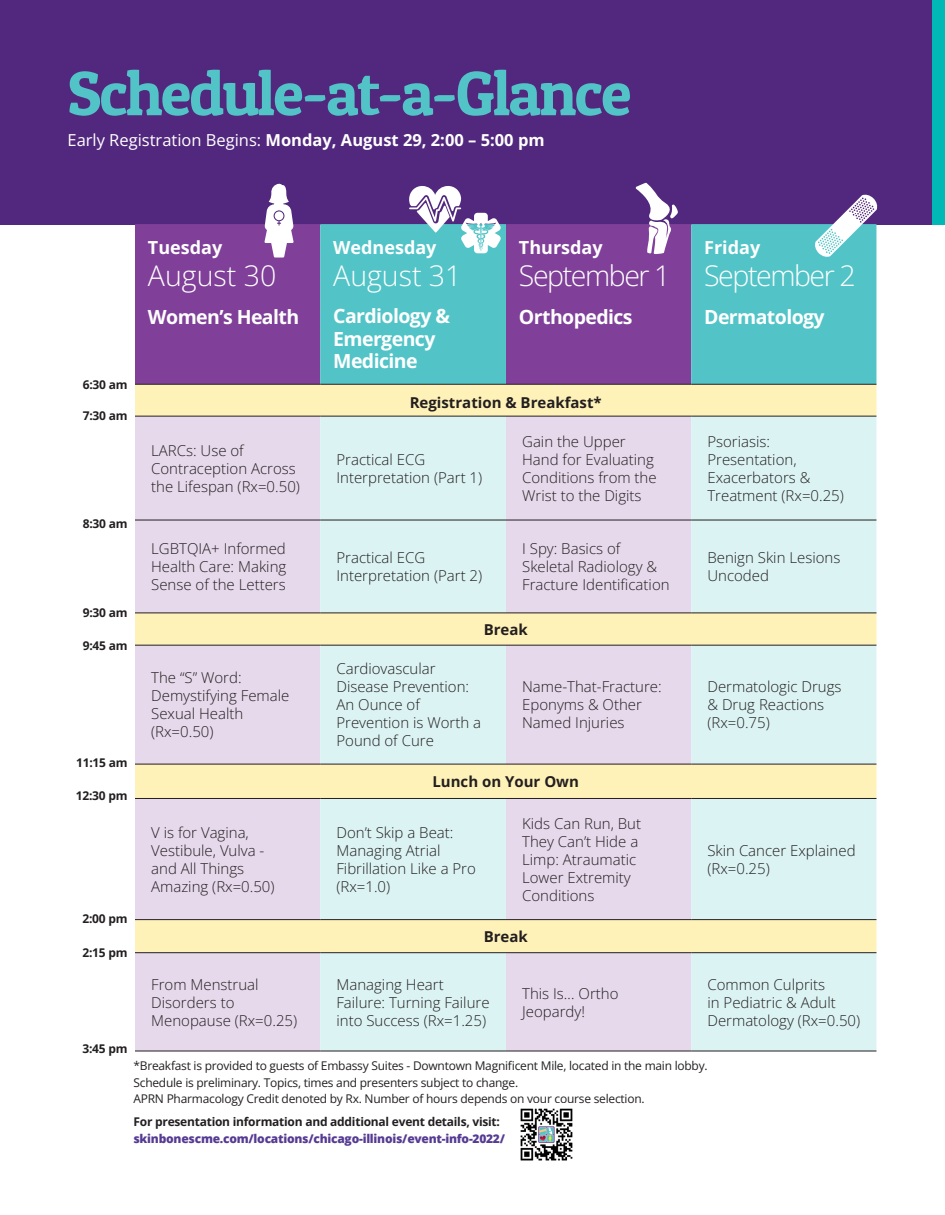
<style>
.page{position:relative;width:945px;height:1215px;background:#fff}
.page>*{position:absolute;margin:0;border:0;box-sizing:border-box;transform-origin:0 0}
.t1{font:63px "Patua One";letter-spacing:-.03em;color:#52c4c7}
.t2{font:300 28.5px "Open Sans";letter-spacing:-.05em;color:#fff}
.t3{font:300 28.5px "Open Sans";color:#fff}
.t4{font:700 19.5px "Open Sans";letter-spacing:-.03em;color:#fff}
.t5{font:700 18px "Open Sans";color:#fff}
.t6{font:700 16.5px "Open Sans";color:#fff}
.t7{font:300 15px/18px "Open Sans";color:#231f20}
.t8{font:700 15px "Open Sans";color:#231f20}
.t9{font:12px "Open Sans";letter-spacing:-.02em;color:#231f20}
.t10{font:800 12px/16.5px "Open Sans";letter-spacing:-.02em;color:#563b93}
.t11{font:700 12px "Open Sans";letter-spacing:-.02em;color:#231f20}
.s1{font-weight:400}
.s2{font-weight:700;color:#231f20}
</style>
<div class="page">
<div style="left:932px;top:0;width:13px;height:225px;background:#00b9b6"></div>
<div style="left:0;top:0;width:932px;height:225px;background:#52287e"></div>
<div style="left:135px;top:224px;width:185px;height:160px;background:#804099"></div>
<svg style="left:320px;top:224px;width:556px;height:160px;fill:#52c4c7"></svg>
<div style="left:135px;top:385px;width:741px;height:31px;background:#fff2b8"></div>
<svg style="left:135px;top:417px;width:185px;height:634px;fill:#e6d9eb"></svg>
<svg style="left:320px;top:417px;width:556px;height:634px;fill:#dcf3f4"></svg>
<hr style="left:135px;top:384px;width:185px;height:1px;background:#231f20">
<hr style="left:320px;top:384px;width:186px;height:1px;background:#231f20">
<hr style="left:506px;top:384px;width:185px;height:1px;background:#231f20">
<hr style="left:691px;top:384px;width:185px;height:1px;background:#231f20">
<hr style="left:135px;top:416px;width:185px;height:1px;background:#231f20">
<hr style="left:320px;top:416px;width:186px;height:1px;background:#231f20">
<hr style="left:506px;top:416px;width:185px;height:1px;background:#231f20">
<hr style="left:691px;top:416px;width:185px;height:1px;background:#231f20">
<hr style="left:135px;top:520px;width:185px;height:1px;background:#231f20">
<hr style="left:320px;top:520px;width:186px;height:1px;background:#231f20">
<hr style="left:506px;top:520px;width:185px;height:1px;background:#231f20">
<hr style="left:691px;top:520px;width:185px;height:1px;background:#231f20">
<hr style="left:135px;top:613px;width:185px;height:1px;background:#231f20">
<hr style="left:320px;top:613px;width:186px;height:1px;background:#231f20">
<hr style="left:506px;top:613px;width:185px;height:1px;background:#231f20">
<hr style="left:691px;top:613px;width:185px;height:1px;background:#231f20">
<hr style="left:135px;top:645px;width:185px;height:1px;background:#231f20">
<hr style="left:320px;top:645px;width:186px;height:1px;background:#231f20">
<hr style="left:506px;top:645px;width:185px;height:1px;background:#231f20">
<hr style="left:691px;top:645px;width:185px;height:1px;background:#231f20">
<hr style="left:135px;top:764px;width:185px;height:1px;background:#231f20">
<hr style="left:320px;top:764px;width:186px;height:1px;background:#231f20">
<hr style="left:506px;top:764px;width:185px;height:1px;background:#231f20">
<hr style="left:691px;top:764px;width:185px;height:1px;background:#231f20">
<hr style="left:135px;top:798px;width:185px;height:1px;background:#231f20">
<hr style="left:320px;top:798px;width:186px;height:1px;background:#231f20">
<hr style="left:506px;top:798px;width:185px;height:1px;background:#231f20">
<hr style="left:691px;top:798px;width:185px;height:1px;background:#231f20">
<hr style="left:135px;top:919px;width:185px;height:1px;background:#231f20">
<hr style="left:320px;top:919px;width:186px;height:1px;background:#231f20">
<hr style="left:506px;top:919px;width:185px;height:1px;background:#231f20">
<hr style="left:691px;top:919px;width:185px;height:1px;background:#231f20">
<hr style="left:135px;top:952px;width:185px;height:1px;background:#231f20">
<hr style="left:320px;top:952px;width:186px;height:1px;background:#231f20">
<hr style="left:506px;top:952px;width:185px;height:1px;background:#231f20">
<hr style="left:691px;top:952px;width:185px;height:1px;background:#231f20">
<hr style="left:135px;top:1051px;width:185px;height:1px;background:#231f20">
<hr style="left:320px;top:1051px;width:186px;height:1px;background:#231f20">
<hr style="left:506px;top:1051px;width:185px;height:1px;background:#231f20">
<hr style="left:691px;top:1051px;width:185px;height:1px;background:#231f20">
<img style="left:520px;top:1108px;width:53px;height:53px">
<svg style="left:265px;top:184px;width:29px;height:74px"></svg>
<svg style="left:636px;top:183px;width:42px;height:71px"></svg>
<svg style="left:815px;top:195px;width:62px;height:62px"></svg>
<svg style="left:409px;top:186px;width:92px;height:67px"></svg>
<p class="t1" style="left:68px;top:54px;width:566px">Schedule-at-a-Glance</p>
<p class="t6" style="left:68px;top:128px;width:479px"><span class="s1">Early Registration Begins:</span> Monday, August 29, 2:00 – 5:00 pm</p>
<p class="t5" style="left:148px;top:235px;width:76px">Tuesday</p>
<p class="t3" style="left:148px;top:256px;width:130px">August 30</p>
<p class="t4" style="left:148px;top:303px;width:153px">Women’s Health</p>
<p class="t11" style="left:83px;top:376px;width:46px">6:30 am</p>
<p class="t11" style="left:83px;top:408px;width:46px">7:30 am</p>
<p class="t5" style="left:333px;top:235px;width:105px">Wednesday</p>
<p class="t3" style="left:333px;top:256px;width:130px">August 31</p>
<p class="t4" style="left:333px;top:303px;width:118px">Cardiology &amp;</p>
<p class="t4" style="left:333px;top:325px;width:104px">Emergency</p>
<p class="t4" style="left:333px;top:348px;width:86px">Medicine</p>
<p class="t5" style="left:519px;top:235px;width:85px">Thursday</p>
<p class="t2" style="left:519px;top:256px;width:153px">September 1</p>
<p class="t4" style="left:519px;top:303px;width:115px">Orthopedics</p>
<p class="t8" style="left:410px;top:392px;width:194px">Registration &amp; Breakfast*</p>
<p class="t5" style="left:704px;top:235px;width:58px">Friday</p>
<p class="t2" style="left:704px;top:256px;width:153px">September 2</p>
<p class="t4" style="left:704px;top:303px;width:122px">Dermatology</p>
<p class="t11" style="left:83px;top:516px;width:46px">8:30 am</p>
<p class="t11" style="left:83px;top:604px;width:46px">9:30 am</p>
<p class="t11" style="left:83px;top:637px;width:46px">9:45 am</p>
<p class="t11" style="left:76px;top:754px;width:53px">11:15 am</p>
<p class="t11" style="left:76px;top:787px;width:53px">12:30 pm</p>
<p class="t11" style="left:82px;top:910px;width:47px">2:00 pm</p>
<p class="t11" style="left:82px;top:945px;width:47px">2:15 pm</p>
<p class="t11" style="left:82px;top:1041px;width:47px">3:45 pm</p>
<p class="t7" style="left:151px;top:441px;width:150px">LARCs: Use of<br>Contraception Across the Lifespan (Rx=0.50)</p>
<p class="t7" style="left:336px;top:450px;width:147px">Practical ECG<br>Interpretation (Part 1)</p>
<p class="t7" style="left:522px;top:432px;width:136px">Gain the Upper<br>Hand for Evaluating<br>Conditions from the<br>Wrist to the Digits</p>
<p class="t7" style="left:707px;top:432px;width:138px">Psoriasis:<br>Presentation,<br>Exacerbators &amp;<br>Treatment (Rx=0.25)</p>
<p class="t7" style="left:151px;top:539px;width:137px;text-align:justify">LGBTQIA+ Informed Health Care: Making Sense of the Letters</p>
<p class="t7" style="left:336px;top:548px;width:147px">Practical ECG<br>Interpretation (Part 2)</p>
<p class="t7" style="left:522px;top:539px;width:149px">I Spy: Basics of<br>Skeletal Radiology &amp;<br>Fracture Identification</p>
<p class="t7" style="left:707px;top:548px;width:134px">Benign Skin Lesions<br>Uncoded</p>
<p class="t8" style="left:484px;top:619px;width:46px">Break</p>
<p class="t7" style="left:151px;top:669px;width:140px">The “S” Word:<br>Demystifying Female<br>Sexual Health (Rx=0.50)</p>
<p class="t7" style="left:336px;top:660px;width:146px">Cardiovascular<br>Disease Prevention:<br>An Ounce of<br>Prevention is Worth a<br>Pound of Cure</p>
<p class="t7" style="left:522px;top:678px;width:141px">Name-That-Fracture:<br>Eponyms &amp; Other<br>Named Injuries</p>
<p class="t7" style="left:707px;top:678px;width:136px">Dermatologic Drugs &amp; Drug Reactions (Rx=0.75)</p>
<p class="t8" style="left:432px;top:771px;width:148px">Lunch on Your Own</p>
<p class="t7" style="left:151px;top:823px;width:125px">V is for Vagina,<br>Vestibule, Vulva - and All Things<br>Amazing (Rx=0.50)</p>
<p class="t7" style="left:336px;top:823px;width:141px">Don’t Skip a Beat:<br>Managing Atrial<br>Fibrillation Like a Pro (Rx=1.0)</p>
<p class="t7" style="left:522px;top:814px;width:120px">Kids Can Run, But<br>They Can’t Hide a<br>Limp: Atraumatic<br>Lower Extremity<br>Conditions</p>
<p class="t8" style="left:484px;top:926px;width:46px">Break</p>
<p class="t7" style="left:707px;top:841px;width:150px">Skin Cancer Explained (Rx=0.25)</p>
<p class="t7" style="left:151px;top:975px;width:148px">From Menstrual<br>Disorders to<br>Menopause (Rx=0.25)</p>
<p class="t7" style="left:336px;top:975px;width:155px">Managing Heart<br>Failure: Turning Failure into Success (Rx=1.25)</p>
<p class="t7" style="left:522px;top:984px;width:98px">This Is… Ortho<br>Jeopardy!</p>
<p class="t7" style="left:707px;top:975px;width:154px">Common Culprits<br>in Pediatric &amp; Adult<br>Dermatology (Rx=0.50)</p>
<p class="t9" style="left:134px;top:1058px;width:576px">*Breakfast is provided to guests of Embassy Suites - Downtown Magnificent Mile, located in the main lobby.</p>
<p class="t9" style="left:134px;top:1074px;width:386px">Schedule is preliminary. Topics, times and presenters subject to change.</p>
<p class="t9" style="left:134px;top:1091px;width:513px">APRN Pharmacology Credit denoted by Rx. Number of hours depends on your course selection.</p>
<p class="t10" style="left:134px;top:1113px;width:373px"><span class="s2">For presentation information and additional event details, visit: </span>skinbonescme.com/locations/chicago-illinois/event-info-2022/</p>
</div>
